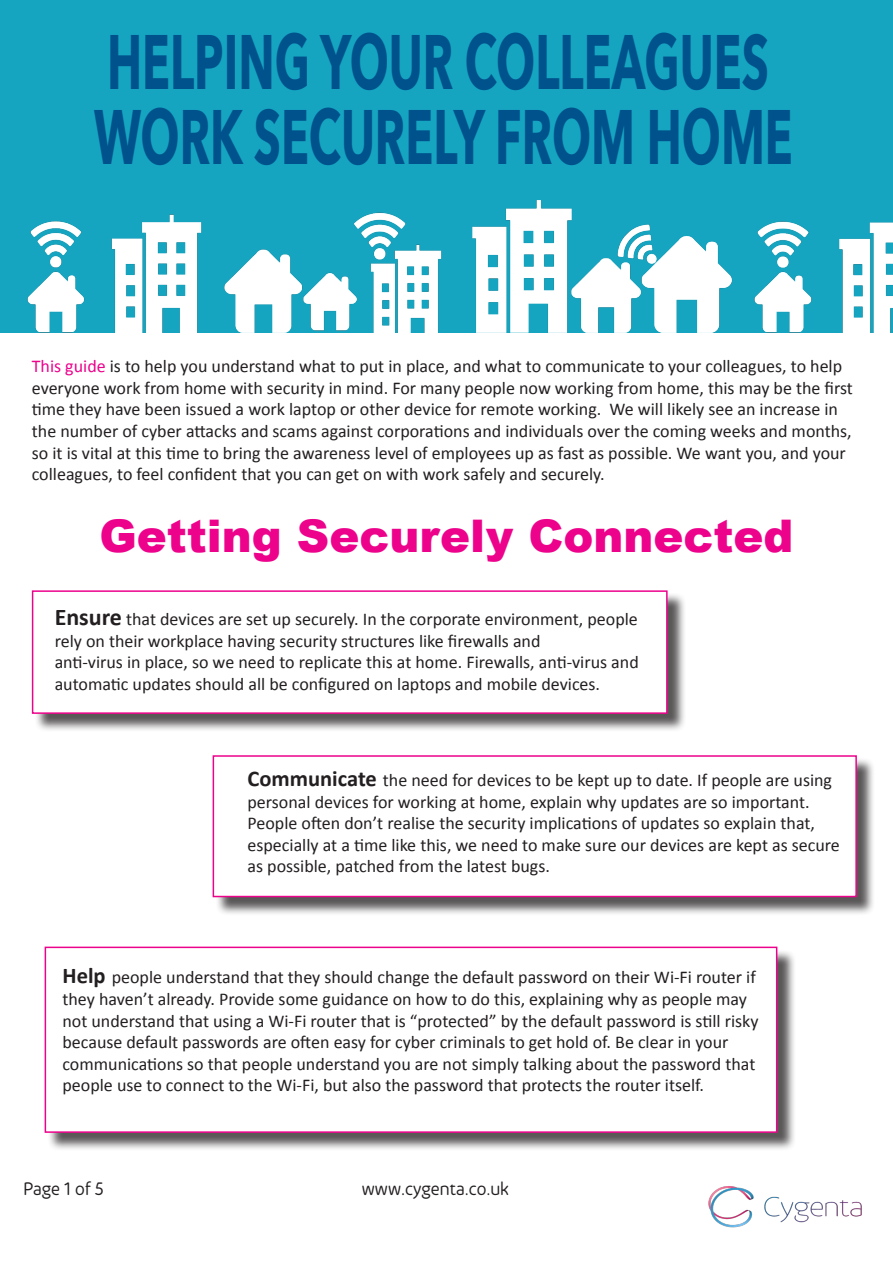
<style>
.page{position:relative;width:893px;height:1263px;background:#fff}
.page>*{position:absolute;margin:0;border:0;box-sizing:border-box;transform-origin:0 0}
.t1{font:700 76.8px "Avenir Next";color:#00528c;scale:.6 1}
.t2{font:900 45px "Arial";color:#ed028c}
.t3{font:18px/21.6px "Calibri";color:#231f20}
.t4{font:18px "Joy Sans";color:#231f20}
.s1{color:#ed028c}
.s2{font-weight:700;font-size:24px}
.s3{font-weight:700;font-size:22.5px}
</style>
<div class="page">
<div style="left:47px;top:949px;width:749px;height:202px;background:#231f20;opacity:.75"></div>
<div style="left:45px;top:947px;width:732px;height:186px;background:#fff;border:2px solid #ed028c"></div>
<div style="left:34px;top:593px;width:652px;height:139px;background:#231f20;opacity:.75"></div>
<div style="left:32px;top:590px;width:636px;height:124px;background:#fff;border:2px solid #ed028c"></div>
<div style="left:215px;top:757px;width:660px;height:159px;background:#231f20;opacity:.75"></div>
<div style="left:213px;top:755px;width:644px;height:142px;background:#fff;border:2px solid #ed028c"></div>
<div style="left:0;top:0;width:893px;height:332px;background:#16a5c1"></div>
<img style="left:27px;top:200px;width:696px;height:132px">
<img style="left:723px;top:221px;width:170px;height:111px">
<img style="left:682px;top:1147px;width:180px;height:81px">
<p class="t1" style="left:107px;top:-5px;width:1104px">HELPING YOUR COLLEAGUES</p>
<p class="t1" style="left:94px;top:71px;width:1166px">WORK SECURELY FROM HOME</p>
<p class="t3" style="left:32px;top:355px;width:823px"><span class="s1">This guide</span> is to help you understand what to put in place, and what to communicate to your colleagues, to help everyone work from home with security in mind. For many people now working from home, this may be the first time they have been issued a work laptop or other device for remote working. We will likely see an increase in the number of cyber attacks and scams against corporations and individuals over the coming weeks and months, so it is vital at this time to bring the awareness level of employees up as fast as possible. We want you, and your colleagues, to feel confident that you can get on with work safely and securely.</p>
<p class="t2" style="left:99px;top:503px;width:696px">Getting Securely Connected</p>
<p class="t3" style="left:55px;top:608px;width:585px"><span class="s2">Ensure</span> that devices are set up securely. In the corporate environment, people rely on their workplace having security structures like firewalls and</p>
<p class="t3" style="left:55px;top:651px;width:586px">anti-virus in place, so we need to replicate this at home. Firewalls, anti-virus and automatic updates should all be configured on laptops and mobile devices.</p>
<p class="t3" style="left:247px;top:769px;width:594px"><span class="s3">Communicate</span> the need for devices to be kept up to date. If people are using personal devices for working at home, explain why updates are so important.<br>People often don’t realise the security implications of updates so explain that, especially at a time like this, we need to make sure our devices are kept as secure as possible, patched from the latest bugs.</p>
<p class="t3" style="left:63px;top:966px;width:697px"><span class="s3">Help</span> people understand that they should change the default password on their Wi-Fi router if they haven’t already. Provide some guidance on how to do this, explaining why as people may not understand that using a Wi-Fi router that is “protected” by the default password is still risky because default passwords are often easy for cyber criminals to get hold of. Be clear in your communications so that people understand you are not simply talking about the password that people use to connect to the Wi-Fi, but also the password that protects the router itself.</p>
<p class="t4" style="left:23px;top:1178px;width:82px">Page 1 of 5</p>
<p class="t4" style="left:362px;top:1178px;width:149px">www.cygenta.co.uk</p>
</div>
